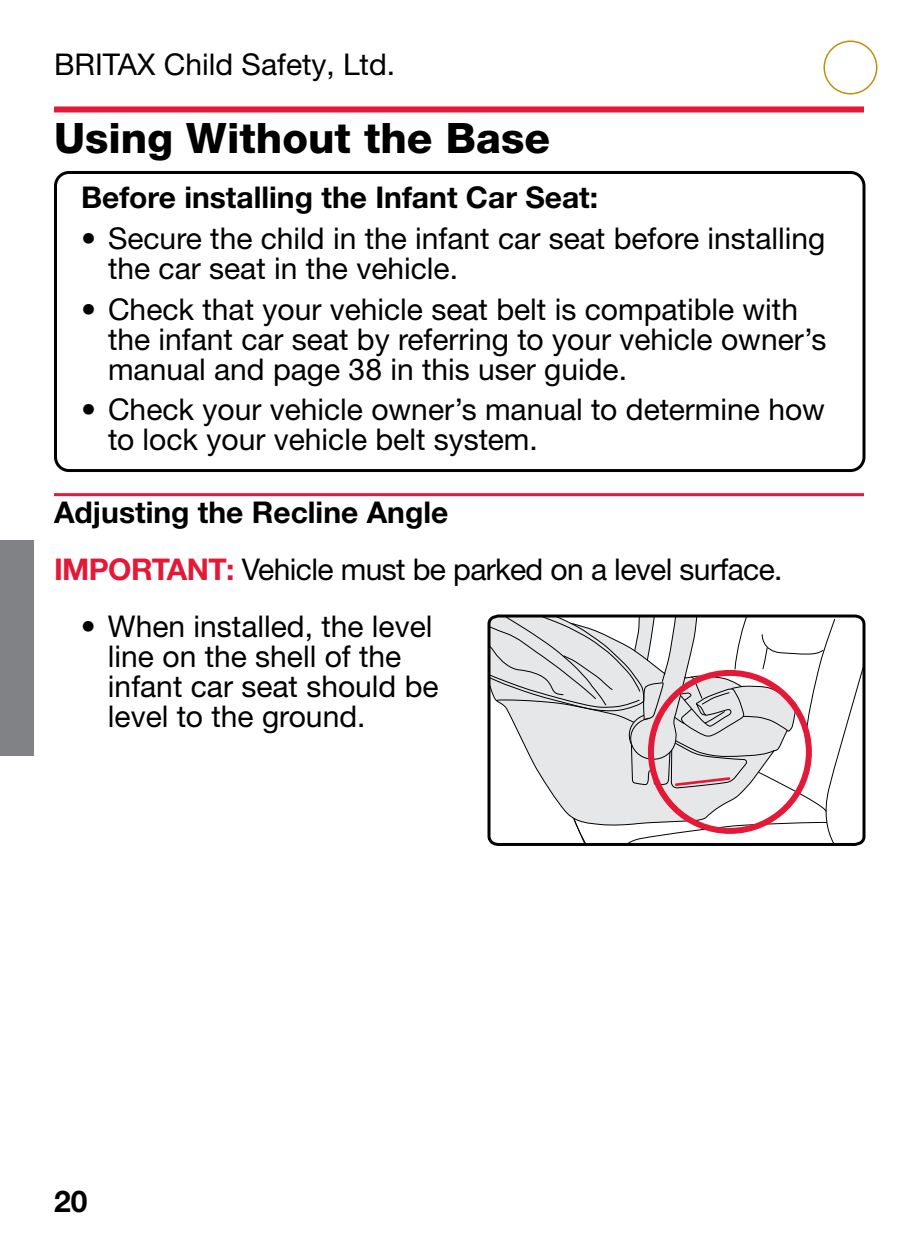
<style>
.page{position:relative;width:918px;height:1242px;background:#fff}
.page>*{position:absolute;margin:0;border:0;box-sizing:border-box;transform-origin:0 0}
.t1{font:800 42px "Helvetica Neue LTW1 G";color:#000}
.t2{font:30px/30px "Helvetica Neue LTW1 G";color:#000}
.t3{font:30px/57px "Helvetica Neue LTW1 G";letter-spacing:-.02em;color:#000}
.t4{font:700 30px "Helvetica Neue LT Std";color:#000}
.t5{font:700 30px "Helvetica Neue LTW1 G";color:#000}
.s1{font-weight:700}
.s2{font-weight:700;color:#e31937}
</style>
<div class="page">
<div style="left:0;top:540px;width:34px;height:216px;background:#808285"></div>
<div style="left:824px;top:40px;width:54px;height:54px;border:2px solid #bc9109;border-radius:50%"></div>
<div style="left:54px;top:106px;width:810px;height:6px;background:#e31937"></div>
<hr style="left:54px;top:493px;width:810px;height:3px;background:#e31937">
<svg style="left:487px;top:614px;width:379px;height:232px"></svg>
<div style="left:648px;top:670px;width:164px;height:164px;border:6px solid #e31937;border-radius:50%"></div>
<div style="left:54px;top:171px;width:812px;height:301px;border:3px solid #000;border-radius:14px"></div>
<p class="t2" style="left:54px;top:50px;width:343px">BRITAX Child Safety, Ltd.</p>
<h1 class="t1" style="left:54px;top:113px;width:498px">Using Without the Base</h1>
<p class="t4" style="left:81px;top:179px;width:519px">Before installing the Infant Car Seat:</p>
<p class="t2" style="left:108px;top:223px;width:719px;text-indent:-27px">• Secure the child in the infant car seat before installing the car seat in the vehicle.</p>
<p class="t2" style="left:108px;top:294px;width:720px;text-indent:-27px">• Check that your vehicle seat belt is compatible with the infant car seat by referring to your vehicle owner’s manual and page 38 in this user guide.</p>
<p class="t2" style="left:108px;top:395px;width:718px;text-indent:-27px">• Check your vehicle owner’s manual to determine how to lock your vehicle belt system.</p>
<p class="t3" style="left:54px;top:484px;width:730px"><span class="s1">Adjusting the Recline Angle<br></span><span class="s2">IMPORTANT:</span> Vehicle must be parked on a level surface.</p>
<p class="t2" style="left:108px;top:611px;width:332px;text-indent:-27px">• When installed, the level line on the shell of the infant car seat should be level to the ground.</p>
<p class="t5" style="left:54px;top:1182px;width:35px">20</p>
</div>
